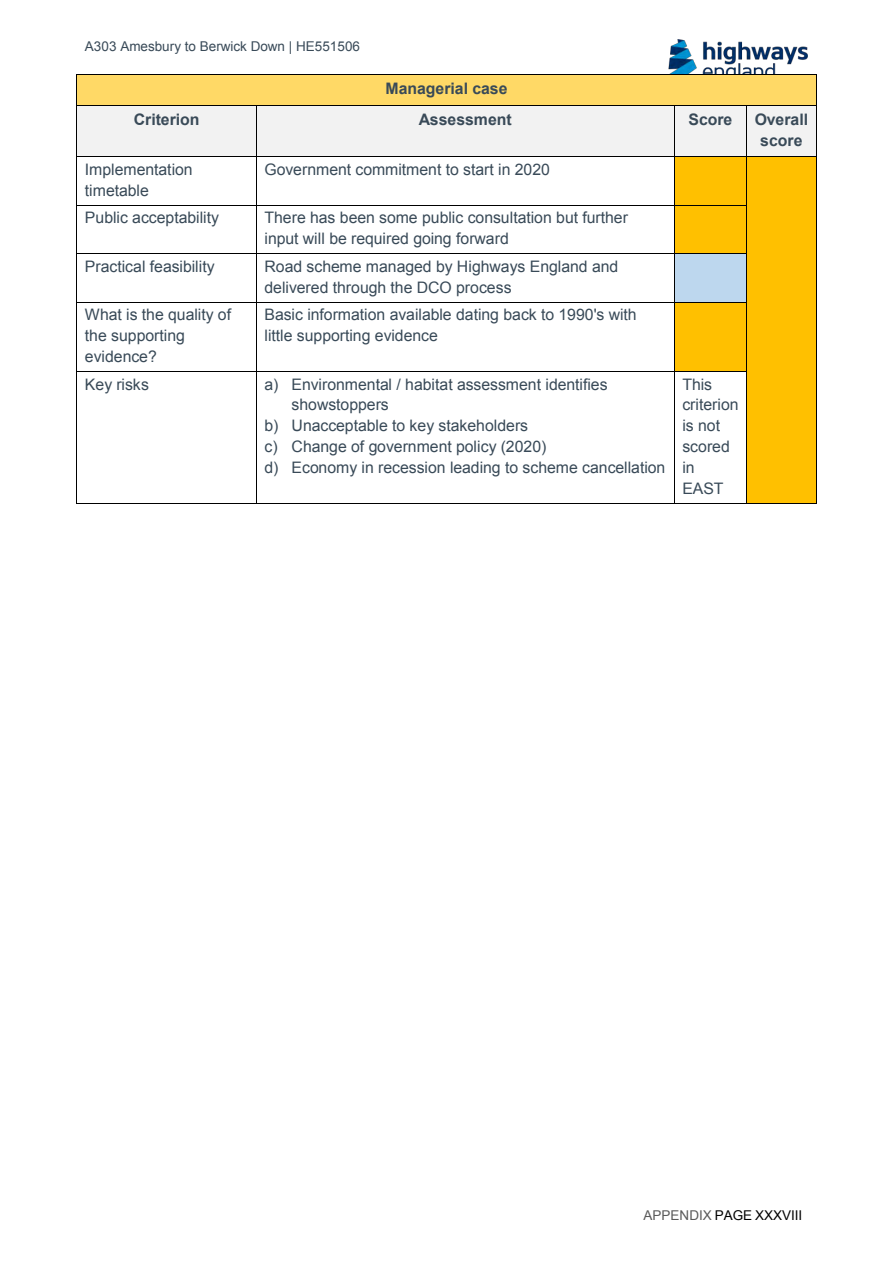
<style>
.page{position:relative;width:893px;height:1264px;background:#fff}
.page>*{position:absolute;margin:0;border:0;box-sizing:border-box;transform-origin:0 0}
.t1{font:15.9px/20.9px "Arial";color:#394a58}
.t2{font:700 15.9px/20.7px "Arial";color:#394a58;text-align:center}
.t3{font:13.5px "Arial";color:#394a58}
.t4{font:13.5px "Arial";color:#000}
.s1{color:#5a5a5a}
</style>
<div class="page">
<img style="left:653px;top:39px;width:155px;height:36px">
<div style="left:77px;top:75px;width:8px;height:30px;background:#ffd966"></div>
<div style="left:808px;top:75px;width:8px;height:30px;background:#ffd966"></div>
<div style="left:85px;top:75px;width:723px;height:30px;background:#ffd966"></div>
<hr style="left:77px;top:75px;width:739px;height:1px;background:#000">
<hr style="left:76px;top:75px;width:1px;height:30px;background:#000">
<hr style="left:816px;top:75px;width:1px;height:30px;background:#000">
<div style="left:77px;top:106px;width:8px;height:30px;background:#f2f2f2"></div>
<div style="left:248px;top:106px;width:8px;height:30px;background:#f2f2f2"></div>
<div style="left:77px;top:136px;width:179px;height:20px;background:#f2f2f2"></div>
<div style="left:85px;top:106px;width:163px;height:30px;background:#f2f2f2"></div>
<div style="left:257px;top:106px;width:7px;height:30px;background:#f2f2f2"></div>
<div style="left:666px;top:106px;width:8px;height:30px;background:#f2f2f2"></div>
<div style="left:257px;top:136px;width:417px;height:20px;background:#f2f2f2"></div>
<div style="left:264px;top:106px;width:402px;height:30px;background:#f2f2f2"></div>
<div style="left:675px;top:106px;width:7px;height:30px;background:#f2f2f2"></div>
<div style="left:739px;top:106px;width:7px;height:30px;background:#f2f2f2"></div>
<div style="left:675px;top:136px;width:71px;height:20px;background:#f2f2f2"></div>
<div style="left:682px;top:106px;width:57px;height:30px;background:#f2f2f2"></div>
<div style="left:747px;top:106px;width:8px;height:50px;background:#f2f2f2"></div>
<div style="left:808px;top:106px;width:8px;height:50px;background:#f2f2f2"></div>
<div style="left:755px;top:106px;width:53px;height:25px;background:#f2f2f2"></div>
<div style="left:755px;top:131px;width:53px;height:25px;background:#f2f2f2"></div>
<hr style="left:77px;top:105px;width:179px;height:1px;background:#000">
<hr style="left:257px;top:105px;width:417px;height:1px;background:#000">
<hr style="left:675px;top:105px;width:71px;height:1px;background:#000">
<hr style="left:747px;top:105px;width:69px;height:1px;background:#000">
<hr style="left:76px;top:106px;width:1px;height:50px;background:#000">
<hr style="left:256px;top:106px;width:1px;height:50px;background:#000">
<hr style="left:674px;top:106px;width:1px;height:50px;background:#000">
<hr style="left:746px;top:106px;width:1px;height:50px;background:#000">
<hr style="left:816px;top:106px;width:1px;height:50px;background:#000">
<div style="left:675px;top:157px;width:7px;height:27px;background:#ffc000"></div>
<div style="left:739px;top:157px;width:7px;height:27px;background:#ffc000"></div>
<div style="left:675px;top:184px;width:71px;height:21px;background:#ffc000"></div>
<div style="left:682px;top:157px;width:57px;height:27px;background:#ffc000"></div>
<div style="left:747px;top:157px;width:8px;height:27px;background:#ffc000"></div>
<div style="left:808px;top:157px;width:8px;height:27px;background:#ffc000"></div>
<div style="left:747px;top:184px;width:69px;height:319px;background:#ffc000"></div>
<div style="left:755px;top:157px;width:53px;height:27px;background:#ffc000"></div>
<hr style="left:77px;top:156px;width:179px;height:1px;background:#000">
<hr style="left:257px;top:156px;width:417px;height:1px;background:#000">
<hr style="left:675px;top:156px;width:71px;height:1px;background:#000">
<hr style="left:747px;top:156px;width:69px;height:1px;background:#000">
<hr style="left:76px;top:157px;width:1px;height:48px;background:#000">
<hr style="left:256px;top:157px;width:1px;height:48px;background:#000">
<hr style="left:674px;top:157px;width:1px;height:48px;background:#000">
<hr style="left:746px;top:157px;width:1px;height:48px;background:#000">
<hr style="left:816px;top:157px;width:1px;height:48px;background:#000">
<div style="left:675px;top:206px;width:7px;height:26px;background:#ffc000"></div>
<div style="left:739px;top:206px;width:7px;height:26px;background:#ffc000"></div>
<div style="left:675px;top:232px;width:71px;height:21px;background:#ffc000"></div>
<div style="left:682px;top:206px;width:57px;height:26px;background:#ffc000"></div>
<hr style="left:77px;top:205px;width:179px;height:1px;background:#000">
<hr style="left:257px;top:205px;width:417px;height:1px;background:#000">
<hr style="left:675px;top:205px;width:71px;height:1px;background:#000">
<hr style="left:76px;top:206px;width:1px;height:47px;background:#000">
<hr style="left:256px;top:206px;width:1px;height:47px;background:#000">
<hr style="left:674px;top:206px;width:1px;height:47px;background:#000">
<hr style="left:746px;top:206px;width:1px;height:47px;background:#000">
<hr style="left:816px;top:206px;width:1px;height:47px;background:#000">
<div style="left:675px;top:254px;width:7px;height:27px;background:#bdd7ee"></div>
<div style="left:739px;top:254px;width:7px;height:27px;background:#bdd7ee"></div>
<div style="left:675px;top:281px;width:71px;height:21px;background:#bdd7ee"></div>
<div style="left:682px;top:254px;width:57px;height:27px;background:#bdd7ee"></div>
<hr style="left:77px;top:253px;width:179px;height:1px;background:#000">
<hr style="left:257px;top:253px;width:417px;height:1px;background:#000">
<hr style="left:675px;top:253px;width:71px;height:1px;background:#000">
<hr style="left:76px;top:254px;width:1px;height:48px;background:#000">
<hr style="left:256px;top:254px;width:1px;height:48px;background:#000">
<hr style="left:674px;top:254px;width:1px;height:48px;background:#000">
<hr style="left:746px;top:254px;width:1px;height:48px;background:#000">
<hr style="left:816px;top:254px;width:1px;height:48px;background:#000">
<div style="left:675px;top:302px;width:7px;height:27px;background:#ffc000"></div>
<div style="left:739px;top:302px;width:7px;height:27px;background:#ffc000"></div>
<div style="left:675px;top:329px;width:71px;height:42px;background:#ffc000"></div>
<div style="left:682px;top:302px;width:57px;height:27px;background:#ffc000"></div>
<hr style="left:77px;top:302px;width:179px;height:1px;background:#000">
<hr style="left:257px;top:302px;width:417px;height:1px;background:#000">
<hr style="left:675px;top:302px;width:71px;height:1px;background:#000">
<hr style="left:76px;top:302px;width:1px;height:69px;background:#000">
<hr style="left:256px;top:302px;width:1px;height:69px;background:#000">
<hr style="left:674px;top:302px;width:1px;height:69px;background:#000">
<hr style="left:746px;top:302px;width:1px;height:69px;background:#000">
<hr style="left:816px;top:302px;width:1px;height:69px;background:#000">
<hr style="left:77px;top:371px;width:179px;height:1px;background:#000">
<hr style="left:257px;top:371px;width:417px;height:1px;background:#000">
<hr style="left:675px;top:371px;width:71px;height:1px;background:#000">
<hr style="left:76px;top:372px;width:1px;height:131px;background:#000">
<hr style="left:77px;top:503px;width:179px;height:1px;background:#000">
<hr style="left:256px;top:372px;width:1px;height:131px;background:#000">
<hr style="left:257px;top:503px;width:417px;height:1px;background:#000">
<hr style="left:674px;top:372px;width:1px;height:131px;background:#000">
<hr style="left:675px;top:503px;width:71px;height:1px;background:#000">
<hr style="left:746px;top:372px;width:1px;height:131px;background:#000">
<hr style="left:747px;top:503px;width:69px;height:1px;background:#000">
<hr style="left:816px;top:372px;width:1px;height:131px;background:#000">
<p class="t3" style="left:85px;top:37px;width:277px">A303 Amesbury to Berwick Down | HE551506</p>
<p class="t2" style="left:386px;top:79px;width:123px">Managerial case</p>
<p class="t2" style="left:134px;top:109px;width:67px">Criterion</p>
<p class="t2" style="left:419px;top:109px;width:94px">Assessment</p>
<p class="t2" style="left:688px;top:109px;width:45px">Score</p>
<p class="t2" style="left:755px;top:109px;width:55px">Overall score</p>
<p class="t1" style="left:85px;top:159px;width:109px">Implementation timetable</p>
<p class="t1" style="left:264px;top:159px;width:287px">Government commitment to start in 2020</p>
<p class="t1" style="left:85px;top:207px;width:136px">Public acceptability</p>
<p class="t1" style="left:264px;top:207px;width:365px">There has been some public consultation but further input will be required going forward</p>
<p class="t1" style="left:85px;top:256px;width:131px">Practical feasibility</p>
<p class="t1" style="left:264px;top:256px;width:355px">Road scheme managed by Highways England and delivered through the DCO process</p>
<p class="t1" style="left:85px;top:304px;width:148px">What is the quality of the supporting evidence?</p>
<p class="t1" style="left:264px;top:304px;width:374px">Basic information available dating back to 1990's with little supporting evidence</p>
<p class="t1" style="left:85px;top:373px;width:66px">Key risks</p>
<p class="t1" style="left:264px;top:373px;width:345px">a) Environmental / habitat assessment identifies</p>
<p class="t1" style="left:291px;top:394px;width:99px">showstoppers</p>
<p class="t1" style="left:264px;top:415px;width:265px">b) Unacceptable to key stakeholders</p>
<p class="t1" style="left:264px;top:436px;width:284px">c) Change of government policy (2020)</p>
<p class="t1" style="left:264px;top:457px;width:402px">d) Economy in recession leading to scheme cancellation</p>
<p class="t1" style="left:682px;top:373px;width:58px">This criterion is not scored in<br>EAST</p>
<p class="t4" style="left:644px;top:1206px;width:160px"><span class="s1">APPENDIX</span> PAGE XXXVIII</p>
</div>
